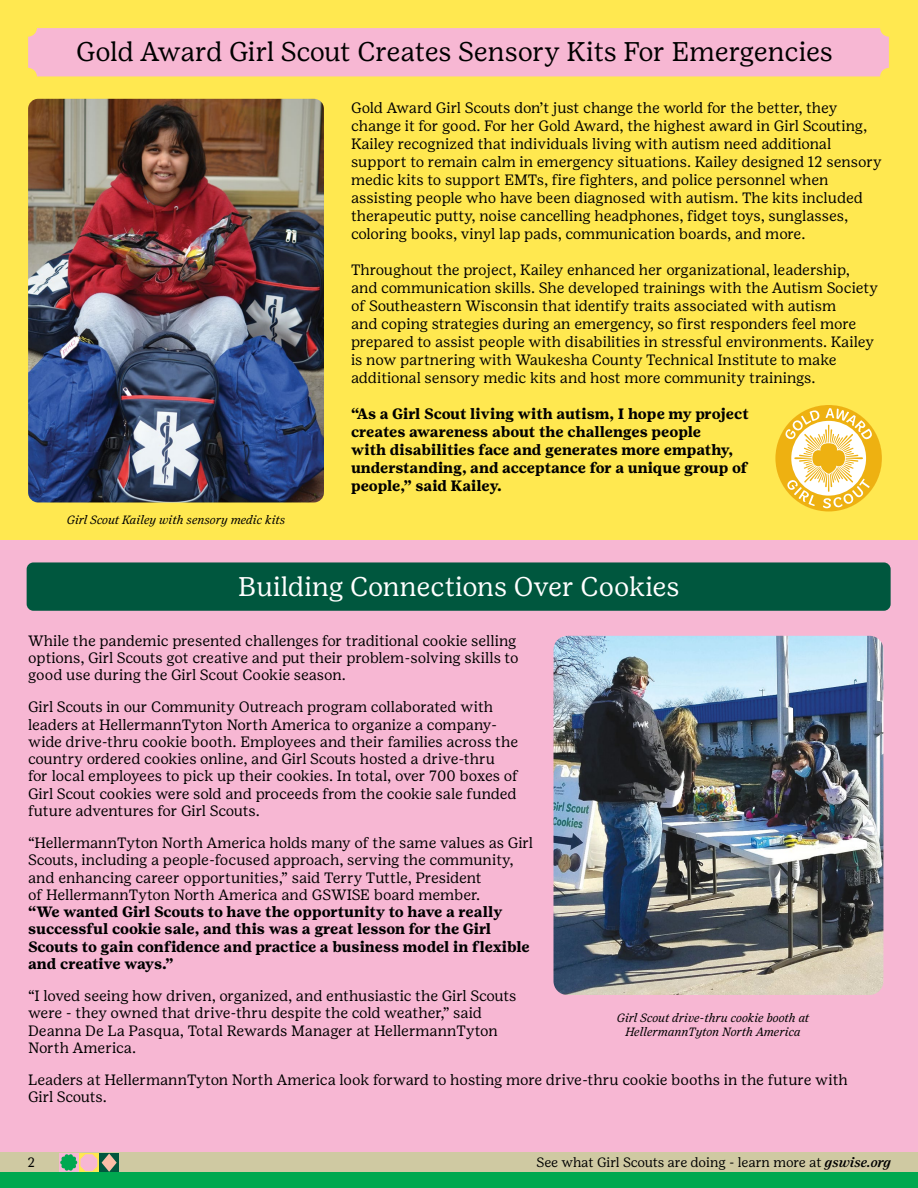
<style>
.page{position:relative;width:918px;height:1188px;background:#fff}
.page>*{position:absolute;margin:0;border:0;box-sizing:border-box;transform-origin:0 0}
.t1{font:27px "Girl Scout Text";letter-spacing:-.02em;color:#000}
.t2{font:27px "Girl Scout Text";color:#fff}
.t3{font:15px/17.2px "Girl Scout Text";color:#000}
.t4{font:700 15px/18px "Girl Scout Text";letter-spacing:-.005em;color:#000}
.t5{font:13.5px "Girl Scout Text";letter-spacing:-.02em;color:#000}
.t6{font:italic 12px/14.4px "Girl Scout Text";color:#000;text-align:center}
.s1{font-weight:500;font-style:italic}
</style>
<div class="page">
<div style="left:0;top:537px;width:918px;height:624px;background:#f7b7d3"></div>
<div style="left:0;top:1153px;width:918px;height:20px;background:#cfc9a2"></div>
<svg style="left:59px;top:1153px;width:20px;height:20px"></svg>
<svg style="left:79px;top:1153px;width:20px;height:20px"></svg>
<div style="left:99px;top:1153px;width:20px;height:20px;background:#00573e"></div>
<svg style="left:60px;top:1154px;width:57px;height:18px"></svg>
<div style="left:0;top:1173px;width:918px;height:15px;background:#00a850"></div>
<div style="left:0;top:0;width:918px;height:540px;background:#ffe850"></div>
<img style="left:28px;top:99px;width:296px;height:404px">
<div style="left:27px;top:562px;width:864px;height:49px;background:#00573e;border-radius:7px"></div>
<div style="left:28px;top:28px;width:861px;height:48px;background:#f7b7d3"></div>
<img style="left:554px;top:636px;width:329px;height:359px">
<svg style="left:775px;top:405px;width:107px;height:106px"></svg>
<h1 class="t1" style="left:76px;top:36px;width:758px">Gold Award Girl Scout Creates Sensory Kits For Emergencies</h1>
<p class="t6" style="left:67px;top:513px;width:220px">Girl Scout Kailey with sensory medic kits</p>
<p class="t3" style="left:351px;top:99px;width:532px;line-height:18px">Gold Award Girl Scouts don’t just change the world for the better, they change it for good. For her Gold Award, the highest award in Girl Scouting, Kailey recognized that individuals living with autism need additional support to remain calm in emergency situations. Kailey designed 12 sensory medic kits to support EMTs, fire fighters, and police personnel when assisting people who have been diagnosed with autism. The kits included therapeutic putty, noise cancelling headphones, fidget toys, sunglasses, coloring books, vinyl lap pads, communication boards, and more.</p>
<p class="t3" style="left:351px;top:261px;width:529px;line-height:18px">Throughout the project, Kailey enhanced her organizational, leadership, and communication skills. She developed trainings with the Autism Society of Southeastern Wisconsin that identify traits associated with autism<br>and coping strategies during an emergency, so first responders feel more prepared to assist people with disabilities in stressful environments. Kailey is now partnering with Waukesha County Technical Institute to make additional sensory medic kits and host more community trainings.</p>
<p class="t4" style="left:351px;top:405px;width:400px">“As a Girl Scout living with autism, I hope my project creates awareness about the challenges people<br>with disabilities face and generates more empathy, understanding, and acceptance for a unique group of people,” said Kailey.</p>
<h1 class="t2" style="left:238px;top:571px;width:443px">Building Connections Over Cookies</h1>
<p class="t3" style="left:28px;top:632px;width:492px">While the pandemic presented challenges for traditional cookie selling options, Girl Scouts got creative and put their problem-solving skills to good use during the Girl Scout Cookie season.</p>
<p class="t3" style="left:28px;top:699px;width:492px">Girl Scouts in our Community Outreach program collaborated with leaders at HellermannTyton North America to organize a company&shy;wide drive-thru cookie booth. Employees and their families across the country ordered cookies online, and Girl Scouts hosted a drive-thru for local employees to pick up their cookies. In total, over 700 boxes of Girl Scout cookies were sold and proceeds from the cookie sale funded future adventures for Girl Scouts.</p>
<p class="t3" style="left:28px;top:834px;width:506px">“HellermannTyton North America holds many of the same values as Girl Scouts, including a people-focused approach, serving the community, and enhancing career opportunities,” said Terry Tuttle, President<br>of HellermannTyton North America and GSWISE board member.</p>
<p class="t4" style="left:28px;top:903px;width:503px;line-height:17.2px">“We wanted Girl Scouts to have the opportunity to have a really successful cookie sale, and this was a great lesson for the Girl Scouts to gain confidence and practice a business model in flexible and creative ways.”</p>
<p class="t3" style="left:28px;top:987px;width:490px">“I loved seeing how driven, organized, and enthusiastic the Girl Scouts were - they owned that drive-thru despite the cold weather,” said Deanna De La Pasqua, Total Rewards Manager at HellermannTyton North America.</p>
<p class="t3" style="left:28px;top:1071px;width:821px">Leaders at HellermannTyton North America look forward to hosting more drive-thru cookie booths in the future with<br>Girl Scouts.</p>
<p class="t6" style="left:617px;top:1011px;width:194px">Girl Scout drive-thru cookie booth at<br>HellermannTyton North America</p>
<p class="t5" style="left:27px;top:1154px;width:9px">2</p>
<p class="t5" style="left:537px;top:1154px;width:356px">See what Girl Scouts are doing - learn more at <span class="s1">gswise.org</span></p>
</div>
